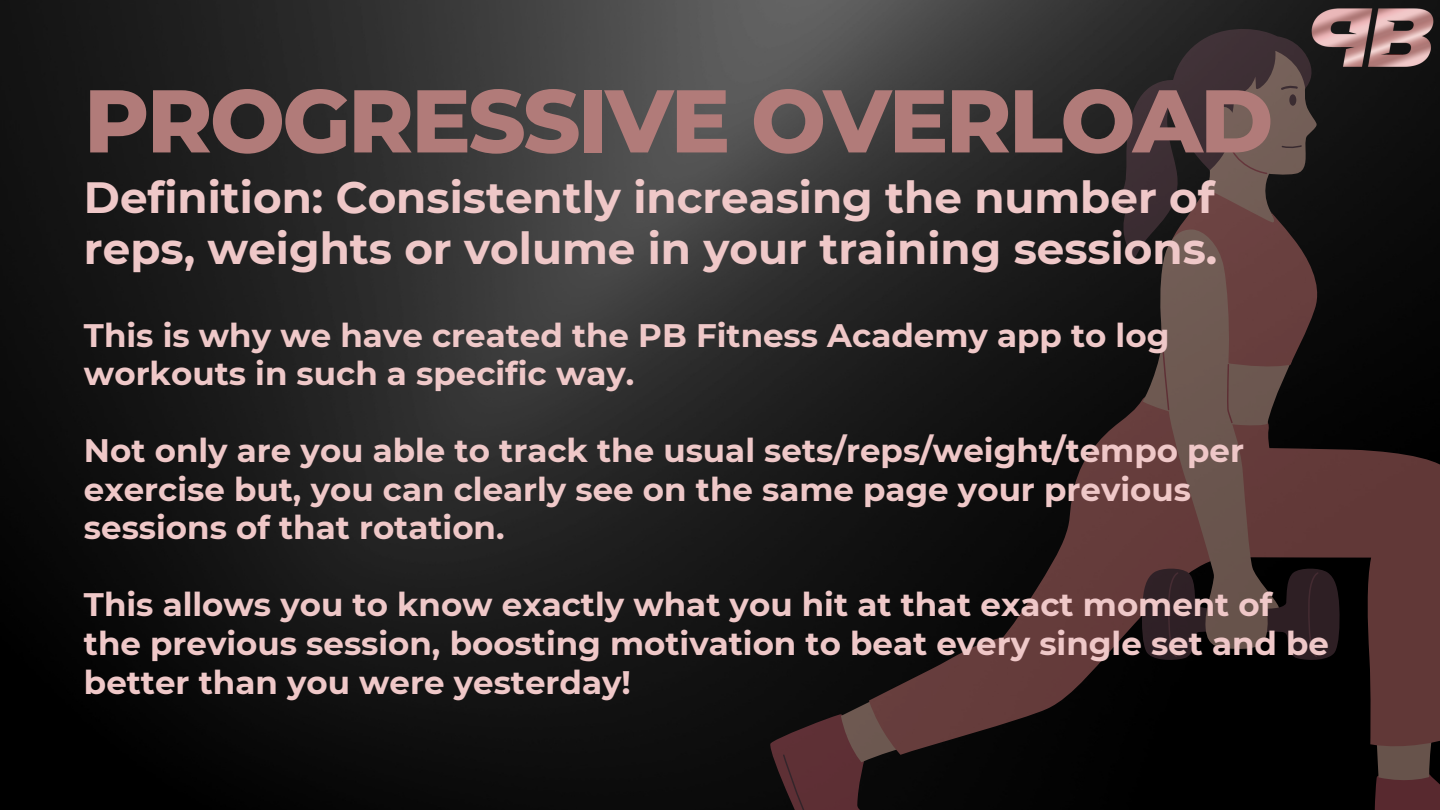
<style>
.page{position:relative;width:1440px;height:810px;background:#fff}
.page>*{position:absolute;margin:0;border:0;box-sizing:border-box;transform-origin:0 0}
.t1{font:800 88.8px "Montserrat";letter-spacing:-.03em;color:#b17b79}
.t2{font:700 43.7px/51.9px "Montserrat";color:#efc8c8}
.t3{font:700 32.5px/38.6px "Montserrat";color:#efc8c8}
</style>
<div class="page">
<img style="left:0;top:0;width:1440px;height:810px">
<svg style="left:1372px;top:755px;width:68px;height:55px;background:#513131"></svg>
<svg style="left:769px;top:693px;width:135px;height:117px;background:#392224"></svg>
<svg style="left:869px;top:381px;width:571px;height:374px;background:#2c1c1b"></svg>
<svg style="left:1160px;top:426px;width:122px;height:121px;background:#644541"></svg>
<svg style="left:1110px;top:24px;width:213px;height:402px;background:#463634"></svg>
<svg style="left:1141px;top:547px;width:199px;height:114px;background:#372728"></svg>
<img style="left:1294px;top:0;width:146px;height:73px">
<p class="t1" style="left:84px;top:67px;width:1191px">PROGRESSIVE OVERLOAD</p>
<p class="t2" style="left:84px;top:171px;width:1135px">Definition: Consistently increasing the number of reps, weights or volume in your training sessions.</p>
<p class="t3" style="left:84px;top:316px;width:1087px">This is why we have created the PB Fitness Academy app to log workouts in such a specific way.</p>
<p class="t3" style="left:84px;top:431px;width:1162px">Not only are you able to track the usual sets/reps/weight/tempo per exercise but, you can clearly see on the same page your previous sessions of that rotation.</p>
<p class="t3" style="left:84px;top:585px;width:1247px">This allows you to know exactly what you hit at that exact moment of the previous session, boosting motivation to beat every single set and be better than you were yesterday!</p>
</div>
